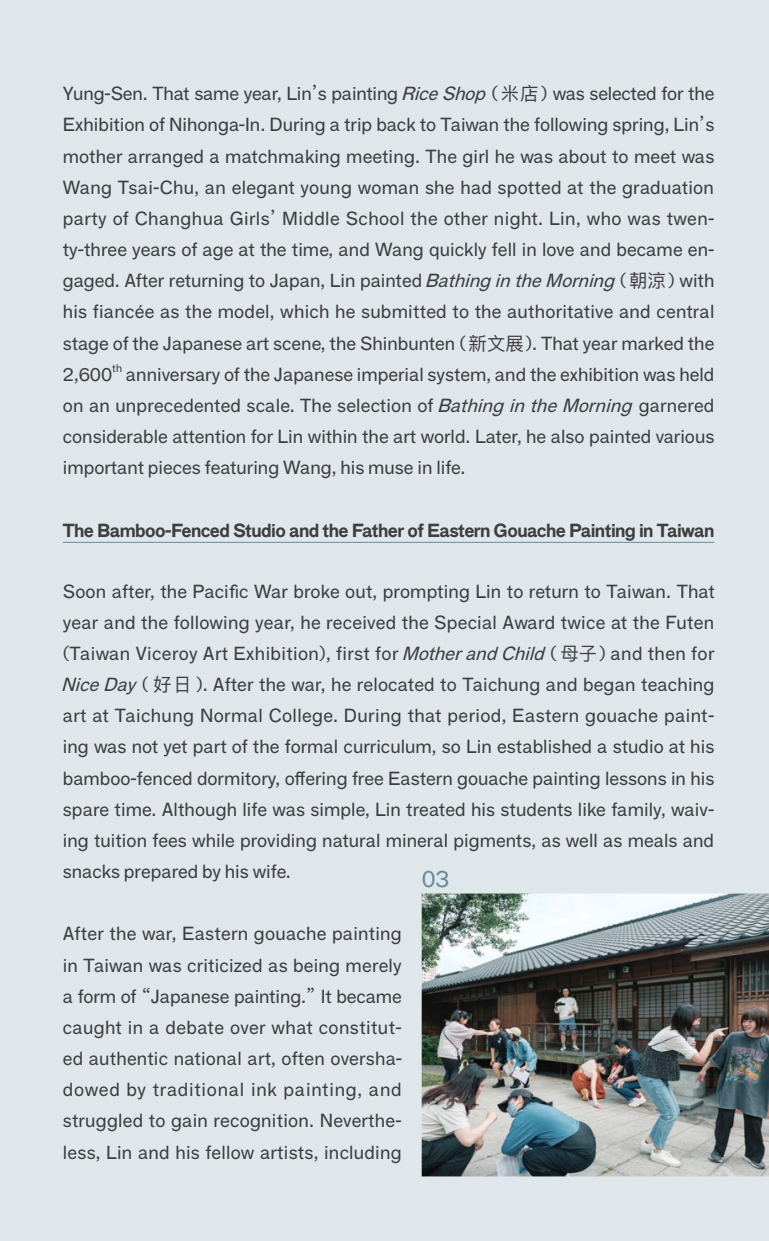
<style>
.page{position:relative;width:769px;height:1241px;background:#fff}
.page>*{position:absolute;margin:0;border:0;box-sizing:border-box;transform-origin:0 0}
.t1{font:22.75px "F Grotesk";color:#668b9e}
.t2{font:18.38px/31.2px "F Grotesk";color:#3e3e3f;text-align:justify}
.t3{font:700 18.38px "F Grotesk";letter-spacing:-.035em;color:#3e3e3f}
.t4{font:10.67px "F Grotesk";color:#3e3e3f}
.s1{font-family:"Ping Fang TC"}
.s2{font-style:italic}
</style>
<div class="page">
<div style="left:0;top:0;width:769px;height:1240px;background:#e0e7eb"></div>
<img style="left:422px;top:893px;width:347px;height:283px">
<hr style="left:63px;top:542px;width:651px;height:1px;background:#668b9e">
<p class="t2" style="left:63px;top:77px;width:653px">Yung-Sen. That same year, Lin<span class="s1">’</span>s painting <span class="s2">RiceShop</span> ( <span class="s1">米店</span> ) was selected for the Exhibition of Nihonga-In. During a trip back to Taiwan the following spring, Lin<span class="s1">’</span>s mother arranged a matchmaking meeting. The girl he was about to meet was Wang Tsai-Chu, an elegant young woman she had spotted at the graduation party of Changhua Girls<span class="s1">’</span> Middle School the other night. Lin, who was twen&shy;ty-three years of age at the time, and Wang quickly fell in love and became en&shy;gaged. After returning to Japan, Lin painted <span class="s2">BathingintheMorning</span> (<span class="s1">朝涼</span>) with his fiancée as the model, which he submitted to the authoritative and central stage of the Japanese art scene, the Shinbunten (<span class="s1">新文展</span>). That year marked the 2,600</p>
<p class="t4" style="left:112px;top:360px;width:11px">th</p>
<p class="t2" style="left:63px;top:357px;width:653px;text-indent:63px">anniversary of the Japanese imperial system, and the exhibition was held on an unprecedented scale. The selection of <span class="s2">BathingintheMorning</span> garnered considerable attention for Lin within the art world. Later, he also painted various important pieces featuring Wang, his muse in life.</p>
<p class="t3" style="left:63px;top:516px;width:653px">The Bamboo-Fenced Studio and the Father of Eastern Gouache Painting in Taiwan</p>
<p class="t2" style="left:61px;top:574px;width:655px">Soon after, the Pacific War broke out, prompting Lin to return to Taiwan. That year and the following year, he received the Special Award twice at the Futen (Taiwan Viceroy Art Exhibition), first for <span class="s2">MotherandChild</span> ( <span class="s1">母子</span>) and then for <span class="s2">NiceDay</span> ( <span class="s1">好日</span> ). After the war, he relocated to Taichung and began teaching art at Taichung Normal College. During that period, Eastern gouache paint&shy;ing was not yet part of the formal curriculum, so Lin established a studio at his bamboo-fenced dormitory, offering free Eastern gouache painting lessons in his spare time. Although life was simple, Lin treated his students like family, waiv&shy;ing tuition fees while providing natural mineral pigments, as well as meals and snacks prepared by his wife.</p>
<p class="t1" style="left:422px;top:862px;width:29px">03</p>
<p class="t2" style="left:63px;top:916px;width:341px">After the war, Eastern gouache painting in Taiwan was criticized as being merely a form of <span class="s1">“</span>Japanese painting.<span class="s1">”</span> It became caught in a debate over what constitut&shy;ed authentic national art, often oversha&shy;dowed by traditional ink painting, and struggled to gain recognition. Neverthe&shy;less, Lin and his fellow artists, including</p>
</div>
